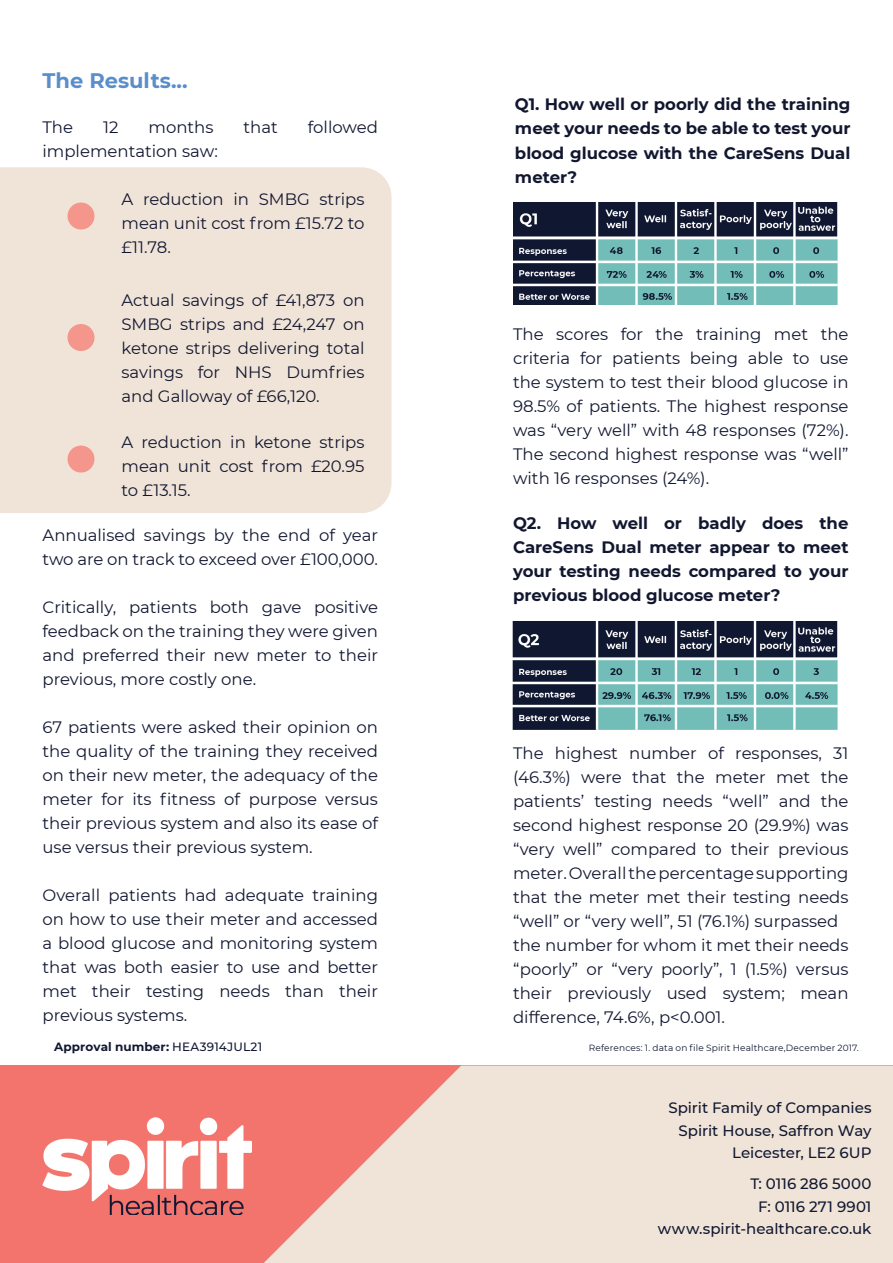
<style>
.page{position:relative;width:893px;height:1263px;background:#fff}
.page>*{position:absolute;margin:0;border:0;box-sizing:border-box;transform-origin:0 0}
.t1{font:700 21px "Montserrat";color:#5a8eca}
.t2{font:16.5px/24px "Montserrat";color:#121730;text-align:justify}
.t3{font:700 16.5px/24px "Montserrat";color:#121730;text-align:justify}
.t4{font:500 15px/22.5px "Montserrat";letter-spacing:-.005em;color:#111831;text-align:right}
.t5{font:700 12px "Montserrat";letter-spacing:.01em;color:#111831}
.t6{font:9px "Montserrat";letter-spacing:.015em;color:#111831}
.s1{font-weight:500}
</style>
<div class="page">
<div style="left:0;top:167px;width:391px;height:346px;background:#f0e4d8"></div>
<div style="left:0;top:1065px;width:893px;height:198px;background:#f2746d"></div>
<img style="left:43px;top:1118px;width:208px;height:97px">
<svg style="left:264px;top:1065px;width:629px;height:198px;fill:#f0e4d8"></svg>
<div style="left:68px;top:203px;width:26px;height:27px;background:#f5968c;border-radius:50%"></div>
<div style="left:68px;top:324px;width:26px;height:27px;background:#f5968c;border-radius:50%"></div>
<div style="left:68px;top:446px;width:26px;height:27px;background:#f5968c;border-radius:50%"></div>
<img style="left:513px;top:203px;width:324px;height:102px">
<img style="left:512px;top:621px;width:326px;height:108px">
<p class="t1" style="left:43px;top:65px;width:147px">The Results...</p>
<p class="t2" style="left:43px;top:115px;width:32px">The</p>
<p class="t2" style="left:103px;top:115px;width:17px">12</p>
<p class="t2" style="left:149px;top:115px;width:66px">months</p>
<p class="t2" style="left:244px;top:115px;width:36px">that</p>
<p class="t2" style="left:308px;top:115px;width:72px">followed</p>
<p class="t2" style="left:43px;top:139px;width:177px">implementation saw:</p>
<p class="t2" style="left:122px;top:187px;width:245px">A reduction in SMBG strips mean unit cost from £15.72 to £11.78.</p>
<p class="t3" style="left:515px;top:92px;width:337px">Q1. How well or poorly did the training meet your needs to be able to test your blood glucose with the CareSens Dual meter?</p>
<p class="t2" style="left:122px;top:288px;width:245px">Actual savings of £41,873 on SMBG strips and £24,247 on ketone strips delivering total savings for NHS Dumfries and Galloway of £66,120.</p>
<p class="t2" style="left:513px;top:322px;width:337px">The scores for the training met the criteria for patients being able to use the system to test their blood glucose in 98.5% of patients. The highest response was “very well” with 48 responses (72%).<br>The second highest response was “well” with 16 responses (24%).</p>
<p class="t3" style="left:513px;top:510px;width:337px">Q2. How well or badly does the CareSens Dual meter appear to meet your testing needs compared to your previous blood glucose meter?</p>
<p class="t2" style="left:122px;top:430px;width:245px">A reduction in ketone strips mean unit cost from £20.95 to £13.15.</p>
<p class="t2" style="left:43px;top:523px;width:337px">Annualised savings by the end of year two are on track to exceed over £100,000.</p>
<p class="t2" style="left:43px;top:595px;width:337px">Critically, patients both gave positive feedback on the training they were given and preferred their new meter to their previous, more costly one.</p>
<p class="t2" style="left:43px;top:715px;width:337px">67 patients were asked their opinion on the quality of the training they received on their new meter, the adequacy of the meter for its fitness of purpose versus their previous system and also its ease of use versus their previous system.</p>
<p class="t2" style="left:43px;top:883px;width:337px">Overall patients had adequate training on how to use their meter and accessed a blood glucose and monitoring system that was both easier to use and better met their testing needs than their previous systems.</p>
<p class="t5" style="left:54px;top:1038px;width:210px">Approval number: <span class="s1">HEA3914JUL21</span></p>
<p class="t6" style="left:589px;top:1042px;width:272px">References: 1. data on file Spirit Healthcare,December 2017.</p>
<p class="t2" style="left:513px;top:740px;width:337px;text-align:left">The highest number of responses, 31 (46.3%) were that the meter met the patients’ testing needs “well” and the second highest response 20 (29.9%) was “very well” compared to their previous meter. Overall the percentage supporting that the meter met their testing needs “well” or “very well”, 51 (76.1%) surpassed the number for whom it met their needs “poorly” or “very poorly”, 1 (1.5%) versus their previously used system; mean difference, 74.6%, p&lt;0.001.</p>
<p class="t4" style="left:668px;top:1096px;width:205px">Spirit Family of Companies<br>Spirit House, Saffron Way<br>Leicester, LE2 6UP</p>
<p class="t4" style="left:658px;top:1172px;width:215px">T: 0116 286 5000<br>F: 0116 271 9901 www.spirit-healthcare.co.uk</p>
</div>
